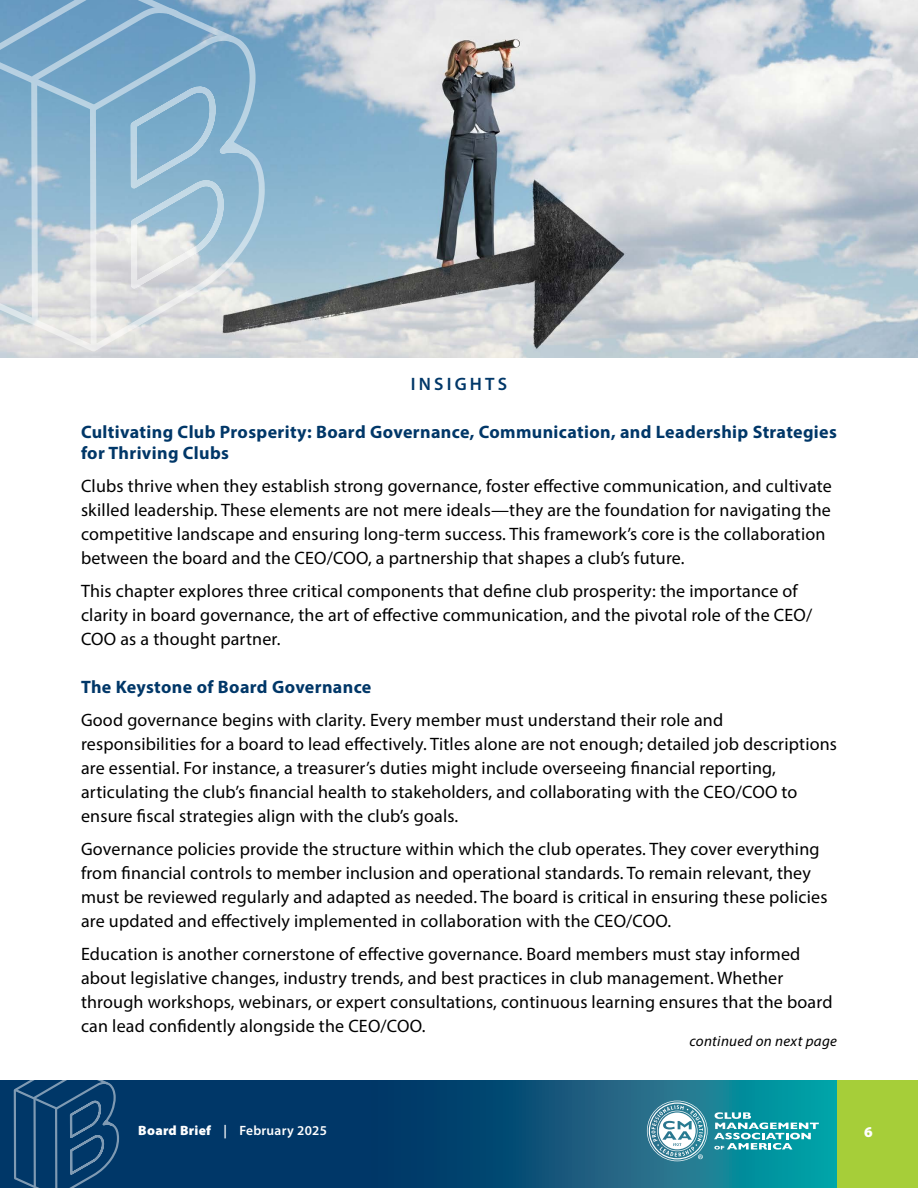
<style>
.page{position:relative;width:918px;height:1188px;background:#fff}
.page>*{position:absolute;margin:0;border:0;box-sizing:border-box;transform-origin:0 0}
.t1{font:57.15px "Myriad Pro";color:#000}
.BodyA{font:18px/24px "Myriad Pro";letter-spacing:.01em;color:#000}
.HeadB{font:700 18px/21px "Myriad Pro";letter-spacing:.02em;color:#003768}
.HeadA_What_s_hot{font:600 18px "Myriad Pro";letter-spacing:.18em;color:#003768}
.Source{font:italic 15px "Myriad Pro";letter-spacing:.02em;color:#000}
.t2{font:900 15px "Myriad Pro";color:#fff}
.t3{font:600 13.5px "Myriad Pro";letter-spacing:.02em;color:#fff}
.s1{font-weight:900}
.s2{font-weight:400;font-size:21px;color:#000}
</style>
<div class="page">
<svg style="left:0;top:1080px;width:837px;height:108px;background:#075077"></svg>
<div style="left:837px;top:1080px;width:81px;height:108px;background:#a6ce39"></div>
<svg style="left:647px;top:1101px;width:61px;height:60px"></svg>
<svg style="left:714px;top:1112px;width:105px;height:38px"></svg>
<svg style="left:12px;top:1080px;width:108px;height:108px;background:#134673"></svg>
<img style="left:0;top:0;width:918px;height:357px">
<svg style="left:85px;top:32px;width:183px;height:326px;background:#b3c5d0"></svg>
<svg style="left:0;top:304px;width:101px;height:52px;background:#dfe1e1"></svg>
<svg style="left:0;top:0;width:240px;height:304px;background:#98bad1"></svg>
<p class="HeadA_What_s_hot" style="left:411px;top:373px;width:98px">INSIGHTS</p>
<p class="HeadB" style="left:81px;top:421px;width:757px">Cultivating Club Prosperity: Board Governance, Communication, and Leadership Strategies for Thriving Clubs</p>
<p class="BodyA" style="left:81px;top:474px;width:752px">Clubs thrive when they establish strong governance, foster effective communication, and cultivate skilled leadership. These elements are not mere ideals—they are the foundation for navigating the competitive landscape and ensuring long-term success. This framework’s core is the collaboration between the board and the CEO/COO, a partnership that shapes a club’s future.</p>
<p class="BodyA" style="left:81px;top:579px;width:733px">This chapter explores three critical components that define club prosperity: the importance of clarity in board governance, the art of effective communication, and the pivotal role of the CEO/<br>COO as a thought partner.</p>
<p class="HeadB" style="left:81px;top:676px;width:292px">The Keystone of Board Governance</p>
<p class="BodyA" style="left:81px;top:708px;width:758px">Good governance begins with clarity. Every member must understand their role and responsibilities for a board to lead effectively. Titles alone are not enough; detailed job descriptions are essential. For instance, a treasurer’s duties might include overseeing financial reporting, articulating the club’s financial health to stakeholders, and collaborating with the CEO/COO to ensure fiscal strategies align with the club’s goals.</p>
<p class="BodyA" style="left:81px;top:837px;width:748px">Governance policies provide the structure within which the club operates. They cover everything from financial controls to member inclusion and operational standards. To remain relevant, they must be reviewed regularly and adapted as needed. The board is critical in ensuring these policies are updated and effectively implemented in collaboration with the CEO/COO.</p>
<p class="BodyA" style="left:81px;top:942px;width:753px">Education is another cornerstone of effective governance. Board members must stay informed about legislative changes, industry trends, and best practices in club management. Whether through workshops, webinars, or expert consultations, continuous learning ensures that the board can lead confidently alongside the CEO/COO.</p>
<p class="Source" style="left:689px;top:1032px;width:149px">continued on next page</p>
<h1 class="t1" style="left:517px;top:927px;width:63px">1b</h1>
<p class="t3" style="left:138px;top:1122px;width:190px"><span class="s1">Board Brief</span> <span class="s2">1a</span>| February 2025</p>
<p class="t2" style="left:864px;top:1122px;width:10px">6</p>
</div>
